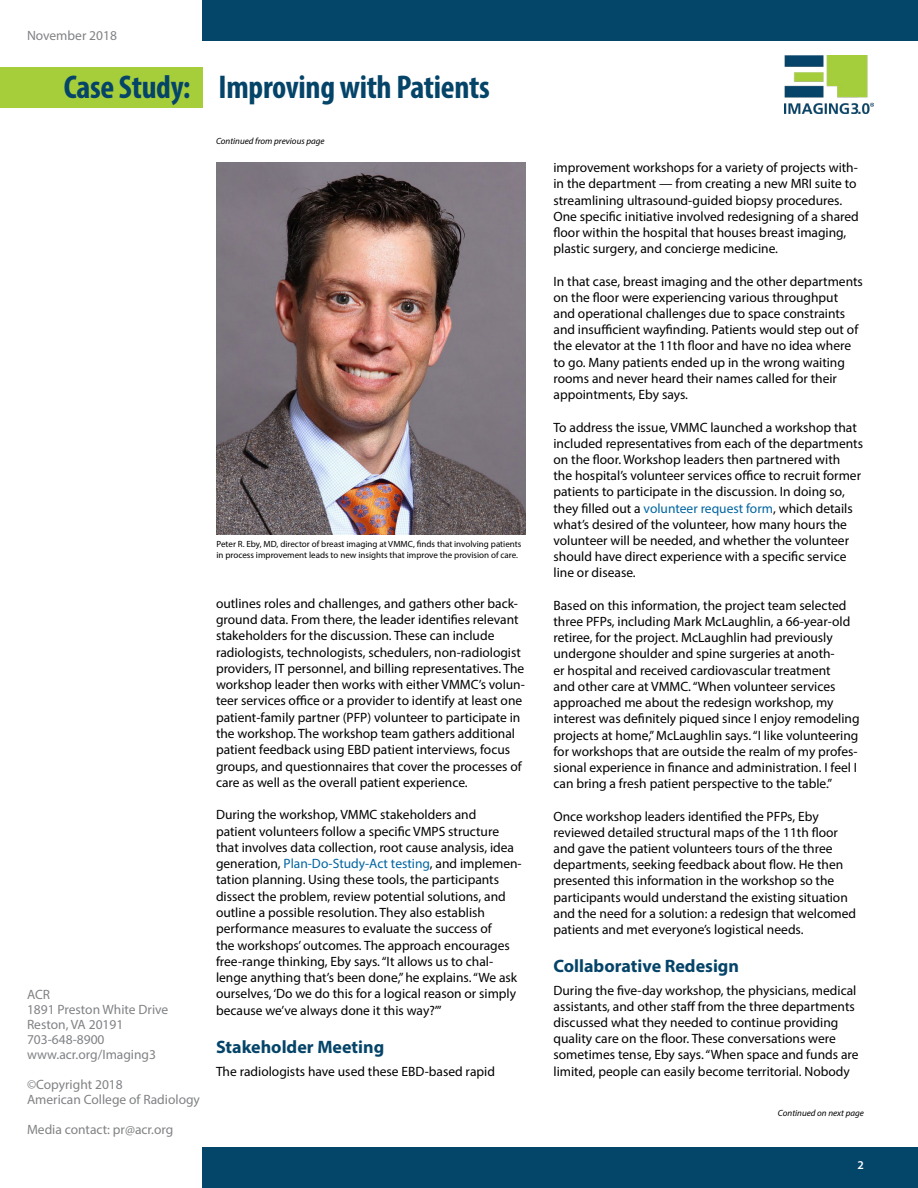
<style>
.page{position:relative;width:918px;height:1188px;background:#fff}
.page>*{position:absolute;margin:0;border:0;box-sizing:border-box;transform-origin:0 0}
.t1{font:700 condensed 33px "Myriad Pro";letter-spacing:-.01em;color:#054469}
.t2{font:700 18px "Myriad Pro";color:#054469}
.t3{font:13.5px/16.2px "Myriad Pro";color:#000}
.t4{font:13.5px/15px "Myriad Pro";color:#808285}
.t5{font:600 12px "Myriad Pro";color:#fff}
.t6{font:9px/10.8px "Myriad Pro";color:#000}
.t7{font:italic 9px "Myriad Pro";color:#000}
.s1{color:#0065a1}
</style>
<div class="page">
<div style="left:202px;top:0;width:716px;height:40px;background:#04456a"></div>
<div style="left:0;top:68px;width:202px;height:40px;background:#a6ce3a"></div>
<div style="left:202px;top:1148px;width:716px;height:40px;background:#04456a"></div>
<img style="left:785px;top:55px;width:88px;height:58px">
<img style="left:216px;top:162px;width:310px;height:373px">
<p class="t4" style="left:27px;top:28px;width:92px">November 2018</p>
<h1 class="t1" style="left:64px;top:67px;width:428px">Case Study: Improving with Patients</h1>
<p class="t7" style="left:216px;top:136px;width:110px">Continued from previous page</p>
<p class="t4" style="left:27px;top:987px;width:143px">ACR<br>1891 Preston White Drive<br>Reston, VA 20191<br>703-648-8900 www.acr.org/Imaging3</p>
<p class="t4" style="left:27px;top:1077px;width:175px">©Copyright 2018<br>American College of Radiology</p>
<p class="t4" style="left:27px;top:1122px;width:148px">Media contact: pr@acr.org</p>
<p class="t6" style="left:217px;top:538px;width:306px">Peter R. Eby, MD, director of breast imaging at VMMC, finds that involving patients in process improvement leads to new insights that improve the provision of care.</p>
<p class="t3" style="left:216px;top:595px;width:310px">outlines roles and challenges, and gathers other back&shy;ground data. From there, the leader identifies relevant stakeholders for the discussion. These can include radiologists, technologists, schedulers, non-radiologist providers, IT personnel, and billing representatives. The workshop leader then works with either VMMC’s volun&shy;teer services office or a provider to identify at least one patient-family partner (PFP) volunteer to participate in the workshop. The workshop team gathers additional patient feedback using EBD patient interviews, focus groups, and questionnaires that cover the processes of care as well as the overall patient experience.</p>
<p class="t3" style="left:216px;top:806px;width:307px">During the workshop, VMMC stakeholders and<br>patient volunteers follow a specific VMPS structure that involves data collection, root cause analysis, idea generation, <span class="s1">Plan-Do-Study-Act testing</span>, and implemen&shy;tation planning. Using these tools, the participants dissect the problem, review potential solutions, and outline a possible resolution. They also establish performance measures to evaluate the success of<br>the workshops’ outcomes. The approach encourages free-range thinking, Eby says. “It allows us to chal&shy;lenge anything that’s been done,” he explains. “We ask ourselves, ‘Do we do this for a logical reason or simply because we’ve always done it this way?’”</p>
<h2 class="t2" style="left:216px;top:1035px;width:170px">Stakeholder Meeting</h2>
<p class="t3" style="left:216px;top:1063px;width:280px">The radiologists have used these EBD-based rapid</p>
<p class="t3" style="left:554px;top:159px;width:307px">improvement workshops for a variety of projects with&shy;in the department — from creating a new MRI suite to streamlining ultrasound-guided biopsy procedures.<br>One specific initiative involved redesigning of a shared floor within the hospital that houses breast imaging, plastic surgery, and concierge medicine.</p>
<p class="t3" style="left:554px;top:273px;width:311px">In that case, breast imaging and the other departments on the floor were experiencing various throughput and operational challenges due to space constraints and insufficient wayfinding. Patients would step out of the elevator at the 11th floor and have no idea where to go. Many patients ended up in the wrong waiting rooms and never heard their names called for their appointments, Eby says.</p>
<p class="t3" style="left:554px;top:419px;width:311px">To address the issue, VMMC launched a workshop that included representatives from each of the departments on the floor. Workshop leaders then partnered with<br>the hospital’s volunteer services office to recruit former patients to participate in the discussion. In doing so, they filled out a <span class="s1">volunteer request form</span>, which details what’s desired of the volunteer, how many hours the volunteer will be needed, and whether the volunteer should have direct experience with a specific service line or disease.</p>
<p class="t3" style="left:554px;top:597px;width:308px">Based on this information, the project team selected three PFPs, including Mark McLaughlin, a 66-year-old retiree, for the project. McLaughlin had previously undergone shoulder and spine surgeries at anoth-<br>er hospital and received cardiovascular treatment<br>and other care at VMMC. “When volunteer services approached me about the redesign workshop, my interest was definitely piqued since I enjoy remodeling projects at home,” McLaughlin says. “I like volunteering for workshops that are outside the realm of my profes&shy;sional experience in finance and administration. I feel I can bring a fresh patient perspective to the table.”</p>
<p class="t3" style="left:554px;top:808px;width:304px">Once workshop leaders identified the PFPs, Eby reviewed detailed structural maps of the 11th floor and gave the patient volunteers tours of the three departments, seeking feedback about flow. He then presented this information in the workshop so the participants would understand the existing situation and the need for a solution: a redesign that welcomed patients and met everyone’s logistical needs.</p>
<h2 class="t2" style="left:554px;top:954px;width:187px">Collaborative Redesign</h2>
<p class="t3" style="left:554px;top:982px;width:307px">During the five-day workshop, the physicians, medical assistants, and other staff from the three departments discussed what they needed to continue providing quality care on the floor. These conversations were sometimes tense, Eby says. “When space and funds are limited, people can easily become territorial. Nobody</p>
<p class="t7" style="left:778px;top:1107px;width:88px">Continued on next page</p>
<p class="t5" style="left:858px;top:1157px;width:8px">2</p>
</div>
